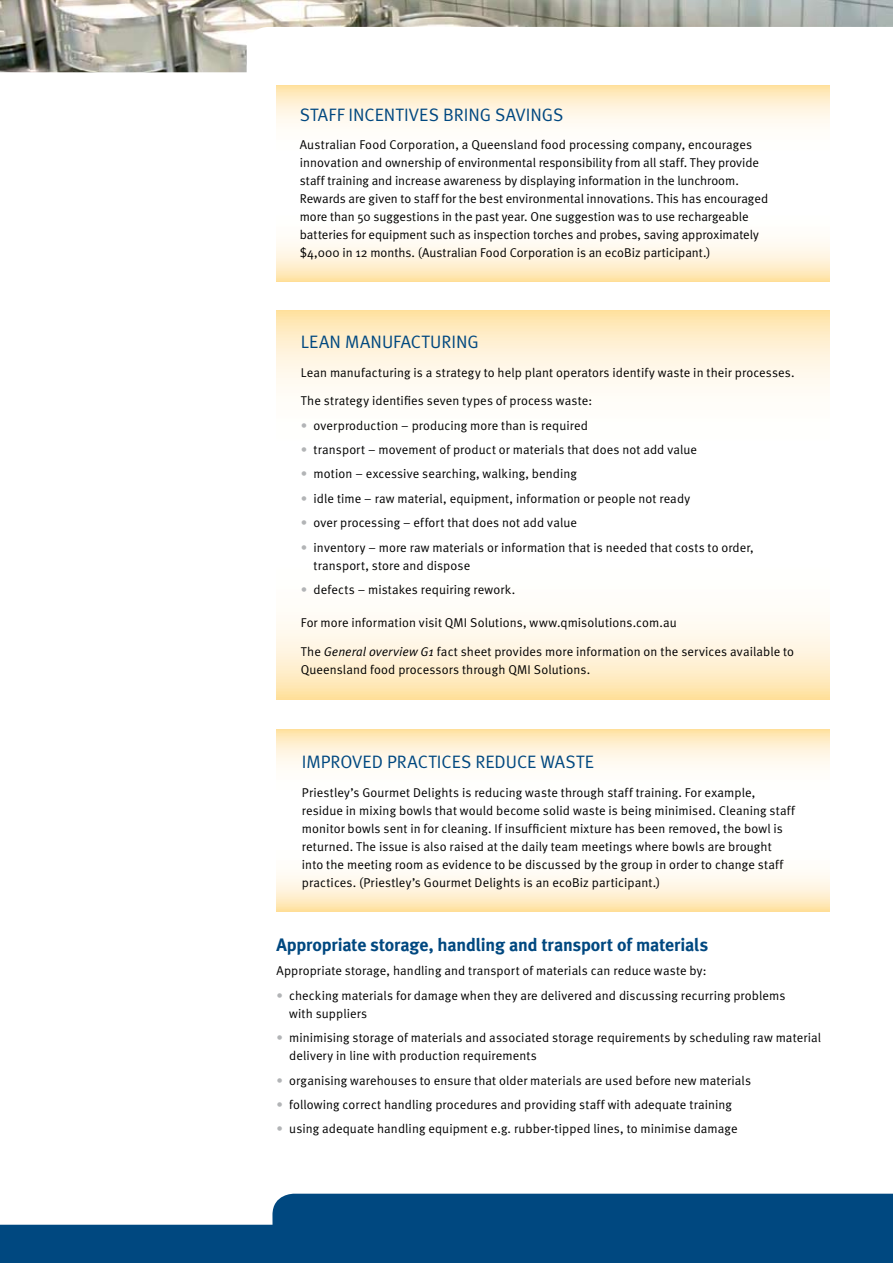
<style>
.page{position:relative;width:893px;height:1263px;background:#fff}
.page>*{position:absolute;margin:0;border:0;box-sizing:border-box;transform-origin:0 0}
.t1{font:18px "Meta Normal";letter-spacing:.005em;color:#004880}
.t2{font:700 18px "Meta Plus";letter-spacing:-.01em;color:#004880}
.t3{font:18px "Meta Normal";letter-spacing:.035em;color:#004880}
.t4{font:12.75px/18px "Meta Normal";letter-spacing:.005em;color:#000}
.s1{color:#b2b4b6}
.s2{font-style:italic}
</style>
<div class="page">
<img style="left:0;top:0;width:893px;height:72px">
<svg style="left:0;top:1194px;width:893px;height:69px;background:#236191"></svg>
<svg style="left:276px;top:85px;width:553px;height:197px"></svg>
<svg style="left:276px;top:729px;width:553px;height:182px"></svg>
<svg style="left:276px;top:310px;width:553px;height:389px"></svg>
<h1 class="t1" style="left:300px;top:104px;width:10px">Staff</h1>
<h1 class="t1" style="left:349px;top:104px;width:216px">incentives bring savings</h1>
<p class="t4" style="left:300px;top:136px;width:470px">Australian Food Corporation, a Queensland food processing company, encourages innovation and ownership of environmental responsibility from all staff. They provide staff training and increase awareness by displaying information in the lunchroom.<br>Rewards are given to staff for the best environmental innovations. This has encouraged more than 50 suggestions in the past year. One suggestion was to use rechargeable batteries for equipment such as inspection torches and probes, saving approximately $4,000 in 12 months. (Australian Food Corporation is an ecoBiz participant.)</p>
<h1 class="t3" style="left:301px;top:331px;width:103px">Lean manufact</h1>
<h1 class="t1" style="left:430px;top:331px;width:48px">uring</h1>
<p class="t4" style="left:301px;top:363px;width:495px">Lean manufacturing is a strategy to help plant operators identify waste in their processes.</p>
<p class="t4" style="left:301px;top:392px;width:293px">The strategy identifies seven types of process waste:</p>
<p class="t4" style="left:301px;top:416px;width:289px"><span class="s1">•</span> overproduction – producing more than is required</p>
<p class="t4" style="left:301px;top:440px;width:398px"><span class="s1">•</span> transport – movement of product or materials that does not add value</p>
<p class="t4" style="left:301px;top:465px;width:278px"><span class="s1">•</span> motion – excessive searching, walking, bending</p>
<p class="t4" style="left:301px;top:489px;width:391px"><span class="s1">•</span> idle time – raw material, equipment, information or people not ready</p>
<p class="t4" style="left:301px;top:514px;width:278px"><span class="s1">•</span> over processing – effort that does not add value</p>
<p class="t4" style="left:314px;top:538px;width:442px;text-indent:-13px"><span class="s1">•</span> inventory – more raw materials or information that is needed that costs to order, transport, store and dispose</p>
<p class="t4" style="left:301px;top:580px;width:216px"><span class="s1">•</span> defects – mistakes requiring rework.</p>
<p class="t4" style="left:301px;top:613px;width:377px">For more information visit QMI Solutions, www.qmisolutions.com.au</p>
<p class="t4" style="left:301px;top:642px;width:495px">The <span class="s2">General overview G1</span> fact sheet provides more information on the services available to<br>Queensland food processors through QMI Solutions.</p>
<h1 class="t1" style="left:302px;top:751px;width:294px">I mproved practices reduce waste</h1>
<p class="t4" style="left:302px;top:783px;width:495px">Priestley’s Gourmet Delights is reducing waste through staff training. For example, residue in mixing bowls that would become solid waste is being minimised. Cleaning staff monitor bowls sent in for cleaning. If insufficient mixture has been removed, the bowl is returned. The issue is also raised at the daily team meetings where bowls are brought into the meeting room as evidence to be discussed by the group in order to change staff practices. (Priestley’s Gourmet Delights is an ecoBiz participant.)</p>
<h1 class="t2" style="left:276px;top:934px;width:433px">Appropriate storage, handling and transport of materials</h1>
<p class="t4" style="left:276px;top:962px;width:432px">Appropriate storage, handling and transport of materials can reduce waste by:</p>
<p class="t4" style="left:289px;top:986px;width:498px;text-indent:-13px"><span class="s1">•</span> checking materials for damage when they are delivered and discussing recurring problems with suppliers</p>
<p class="t4" style="left:289px;top:1028px;width:533px;text-indent:-13px"><span class="s1">•</span> minimising storage of materials and associated storage requirements by scheduling raw material delivery in line with production requirements</p>
<p class="t4" style="left:276px;top:1071px;width:476px"><span class="s1">•</span> organising warehouses to ensure that older materials are used before new materials</p>
<p class="t4" style="left:276px;top:1095px;width:457px"><span class="s1">•</span> following correct handling procedures and providing staff with adequate training</p>
<p class="t4" style="left:276px;top:1120px;width:463px"><span class="s1">•</span> using adequate handling equipment e.g. rubber-tipped lines, to minimise damage</p>
</div>
